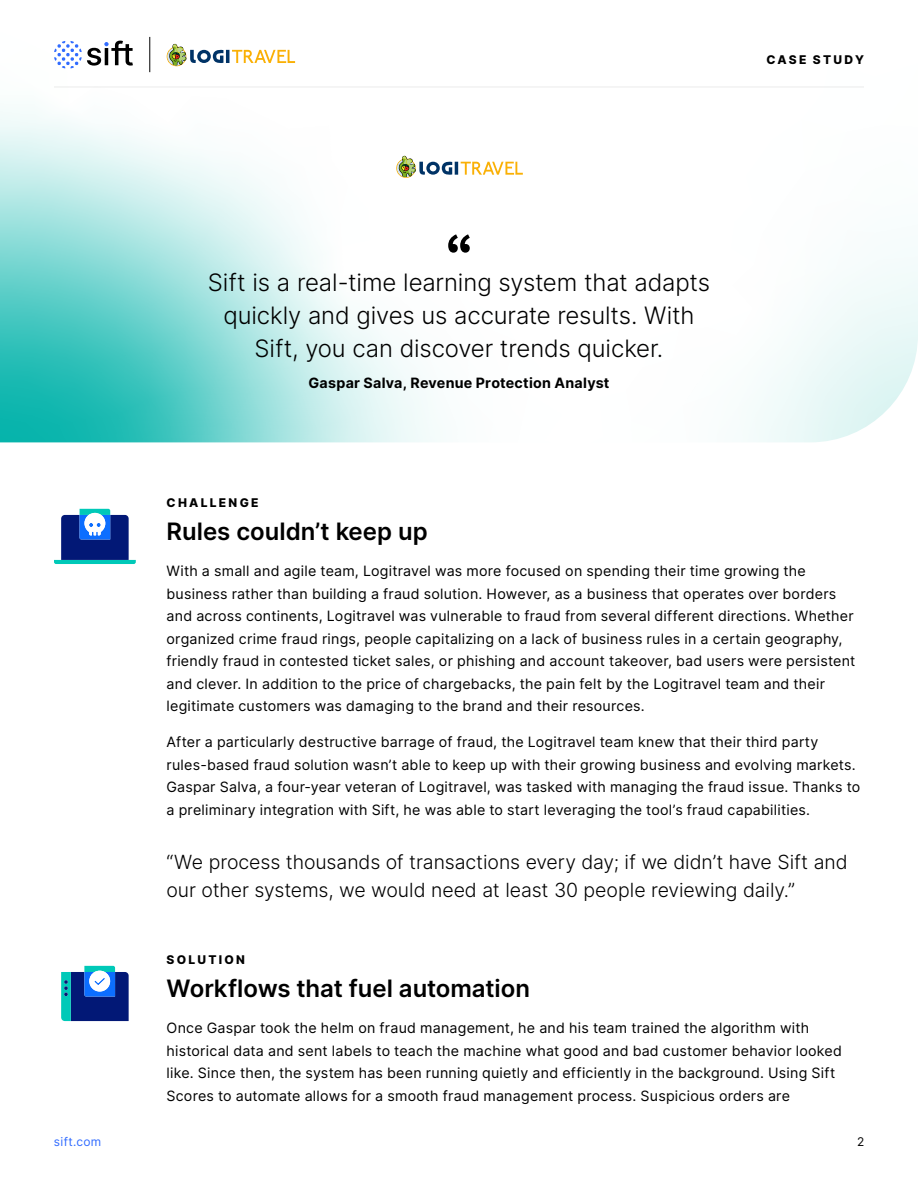
<style>
.page{position:relative;width:918px;height:1188px;background:#fff}
.page>*{position:absolute;margin:0;border:0;box-sizing:border-box;transform-origin:0 0}
.t1{font:300 24px/33px "Inter";letter-spacing:-.005em;color:#000;text-align:center}
.t2{font:600 24px "Inter";color:#000}
.t3{font:300 19.5px/28.5px "Inter";letter-spacing:-.005em;color:#000}
.t4{font:14.25px/22.5px "Inter";letter-spacing:.015em;color:#000}
.t5{font:700 14.25px "Inter";letter-spacing:.02em;color:#000}
.t6{font:800 12px "Inter";letter-spacing:.185em;color:#000}
.t7{font:12px "Inter";letter-spacing:.025em;color:#316cff}
.t8{font:12px "Inter";color:#000}
</style>
<div class="page">
<svg style="left:0;top:36px;width:918px;height:406px"></svg>
<svg style="left:54px;top:41px;width:79px;height:27px"></svg>
<svg style="left:168px;top:44px;width:127px;height:22px"></svg>
<hr style="left:54px;top:87px;width:810px;height:1px;background:#ebebeb">
<hr style="left:149px;top:37px;width:1px;height:35px;background:#000">
<svg style="left:54px;top:509px;width:82px;height:55px"></svg>
<svg style="left:448px;top:234px;width:22px;height:19px"></svg>
<svg style="left:397px;top:156px;width:126px;height:22px"></svg>
<svg style="left:61px;top:966px;width:68px;height:55px;background:#2c64a6"></svg>
<p class="t6" style="left:767px;top:50px;width:99px">CASE STUDY</p>
<h1 class="t1" style="left:208px;top:265px;width:504px">Sift is a real-time learning system that adapts quickly and gives us accurate results. With<br>Sift, you can discover trends quicker.</h1>
<p class="t5" style="left:309px;top:373px;width:302px">Gaspar Salva, Revenue Protection Analyst</p>
<p class="t6" style="left:167px;top:494px;width:94px">CHALLENGE</p>
<h1 class="t2" style="left:166px;top:514px;width:263px">Rules couldn’t keep up</h1>
<p class="t4" style="left:166px;top:559px;width:690px">With a small and agile team, Logitravel was more focused on spending their time growing the business rather than building a fraud solution. However, as a business that operates over borders and across continents, Logitravel was vulnerable to fraud from several different directions. Whether organized crime fraud rings, people capitalizing on a lack of business rules in a certain geography, friendly fraud in contested ticket sales, or phishing and account takeover, bad users were persistent and clever. In addition to the price of chargebacks, the pain felt by the Logitravel team and their legitimate customers was damaging to the brand and their resources.</p>
<p class="t4" style="left:166px;top:730px;width:695px">After a particularly destructive barrage of fraud, the Logitravel team knew that their third party rules-based fraud solution wasn’t able to keep up with their growing business and evolving markets.<br>Gaspar Salva, a four-year veteran of Logitravel, was tasked with managing the fraud issue. Thanks to a preliminary integration with Sift, he was able to start leveraging the tool’s fraud capabilities.</p>
<h2 class="t3" style="left:166px;top:847px;width:683px">“We process thousands of transactions every day; if we didn’t have Sift and our other systems, we would need at least 30 people reviewing daily.”</h2>
<p class="t6" style="left:167px;top:951px;width:80px">SOLUTION</p>
<h1 class="t2" style="left:166px;top:971px;width:365px">Workflows that fuel automation</h1>
<p class="t4" style="left:166px;top:1016px;width:677px">Once Gaspar took the helm on fraud management, he and his team trained the algorithm with historical data and sent labels to teach the machine what good and bad customer behavior looked like. Since then, the system has been running quietly and efficiently in the background. Using Sift Scores to automate allows for a smooth fraud management process. Suspicious orders are</p>
<p class="t7" style="left:54px;top:1133px;width:49px">sift.com</p>
<p class="t8" style="left:857px;top:1133px;width:9px">2</p>
</div>
